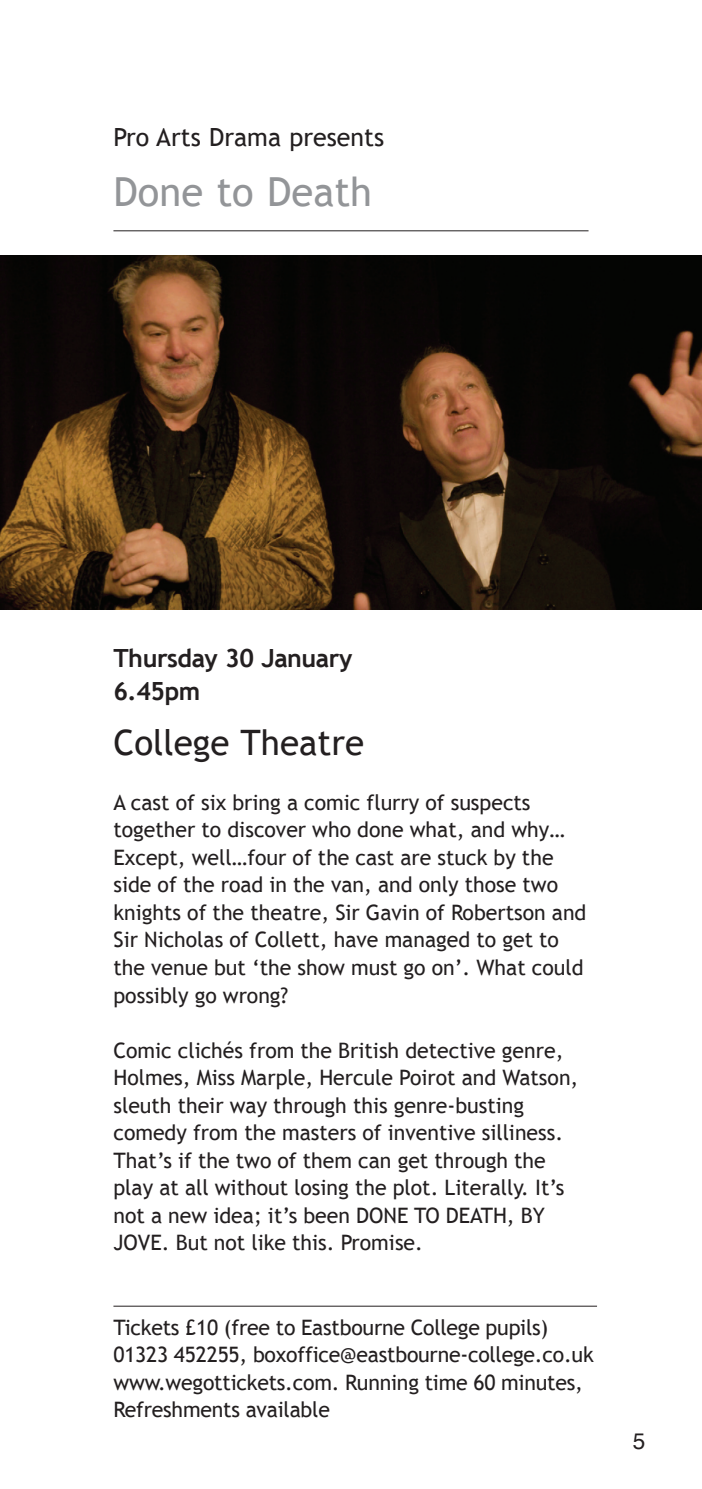
<style>
.page{position:relative;width:702px;height:1489px;background:#fff}
.page>*{position:absolute;margin:0;border:0;box-sizing:border-box;transform-origin:0 0}
.t1{font:40px "Trebuchet MB";color:#939598}
.t2{font:35px "Trebuchet MB";color:#231f20}
.t3{font:700 25px/32.5px "Trebuchet MB";letter-spacing:-.02em;color:#231f20}
.t4{font:25px "Trebuchet MB";color:#231f20}
.t5{font:22.5px "Helvetica";color:#231f20}
.t6{font:21.25px/27.5px "Trebuchet MB";color:#231f20}
</style>
<div class="page">
<hr style="left:113px;top:230px;width:475px;height:1px;background:#231f20">
<img style="left:0;top:255px;width:702px;height:354px">
<hr style="left:113px;top:1305px;width:484px;height:1px;background:#231f20">
<p class="t4" style="left:113px;top:122px;width:272px">Pro Arts Drama presents</p>
<h1 class="t1" style="left:113px;top:168px;width:260px">Done to Death</h1>
<p class="t3" style="left:113px;top:642px;width:240px">Thursday 30 January<br>6.45pm</p>
<h2 class="t2" style="left:113px;top:721px;width:252px">College Theatre</h2>
<p class="t6" style="left:113px;top:789px;width:474px">A cast of six bring a comic flurry of suspects together to discover who done what, and why… Except, well…four of the cast are stuck by the side of the road in the van, and only those two knights of the theatre, Sir Gavin of Robertson and Sir Nicholas of Collett, have managed to get to the venue but ‘the show must go on’. What could possibly go wrong?</p>
<p class="t6" style="left:113px;top:1036px;width:466px">Comic clichés from the British detective genre, Holmes, Miss Marple, Hercule Poirot and Watson, sleuth their way through this genre-busting comedy from the masters of inventive silliness.<br>That’s if the two of them can get through the play at all without losing the plot. Literally. It’s not a new idea; it’s been DONE TO DEATH, BY JOVE. But not like this. Promise.</p>
<p class="t6" style="left:113px;top:1313px;width:481px">Tickets £10 (free to Eastbourne College pupils)<br>01323 452255, boxoffice@eastbourne-college.co.uk www.wegottickets.com. Running time 60 minutes, Refreshments available</p>
<p class="t5" style="left:632px;top:1423px;width:14px">5</p>
</div>
